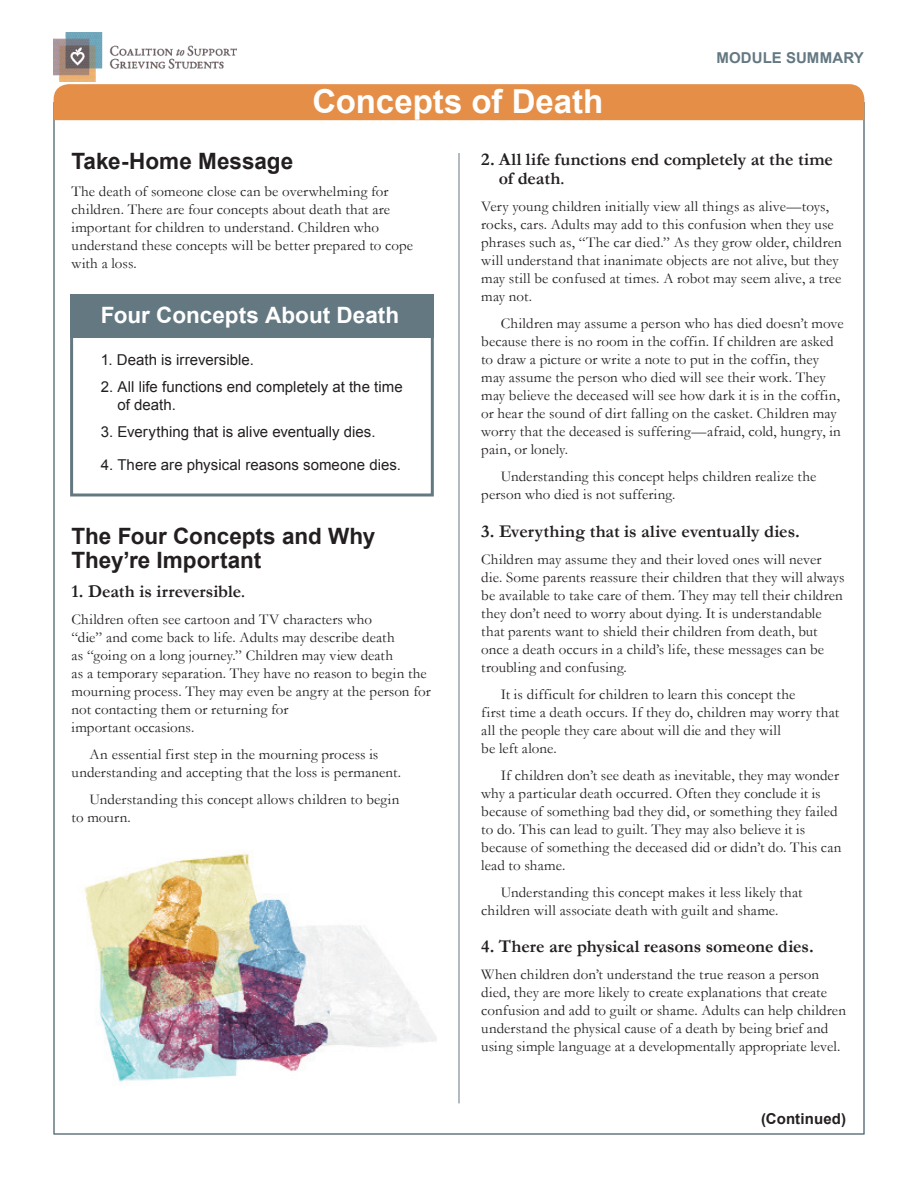
<style>
.page{position:relative;width:918px;height:1188px;background:#fff}
.page>*{position:absolute;margin:0;border:0;box-sizing:border-box;transform-origin:0 0}
.t1{font:700 33px "Arial";letter-spacing:-.005em;color:#fff}
.t2{font:700 22.5px/24px "Arial";color:#231f20}
.t3{font:700 22.5px "Arial";color:#fff}
.t4{font:700 18px/19.5px "Garamond";color:#231f20}
.t5{font:15px/18px "Garamond";letter-spacing:.01em;color:#231f20}
.t6{font:15px/18px "Arial";letter-spacing:.005em;color:#231f20}
.t7{font:700 15px "Arial";letter-spacing:.01em;color:#647882}
.t8{font:700 15px "Arial";letter-spacing:.005em;color:#231f20}
.s1{font-size:15px}
</style>
<div class="page">
<img style="left:54px;top:32px;width:182px;height:50px">
<img style="left:84px;top:853px;width:353px;height:229px">
<hr style="left:459px;top:153px;width:1px;height:950px;background:#647882">
<div style="left:70px;top:294px;width:364px;height:202px;border:3px solid #647882"></div>
<div style="left:70px;top:294px;width:364px;height:44px;background:#647882"></div>
<div style="left:54px;top:84px;width:810px;height:36px;background:#e48e48"></div>
<h1 class="t1" style="left:312px;top:89px;width:292px">Concepts of Death</h1>
<p class="t7" style="left:716px;top:53px;width:149px">MODULE SUMMARY</p>
<h2 class="t2" style="left:72px;top:152px;width:223px">Take-Home Message</h2>
<p class="t5" style="left:72px;top:184px;width:343px">The death of someone close can be overwhelming for children. There are four concepts about death that are important for children to understand. Children who understand these concepts will be better prepared to cope with a loss.</p>
<h2 class="t3" style="left:101px;top:307px;width:300px">Four Concepts About Death</h2>
<p class="t6" style="left:101px;top:352px;width:155px">1. Death is irreversible.</p>
<p class="t6" style="left:118px;top:379px;width:287px;text-indent:-17px">2. All life functions end completely at the time of death.</p>
<p class="t6" style="left:101px;top:424px;width:276px">3. Everything that is alive eventually dies.</p>
<p class="t6" style="left:101px;top:457px;width:302px">4. There are physical reasons someone dies.</p>
<h2 class="t2" style="left:72px;top:527px;width:305px">The Four Concepts and Why<br>They’re Important</h2>
<p class="t4" style="left:72px;top:583px;width:175px">1. Death is irreversible<span class="s1">.</span></p>
<p class="t5" style="left:72px;top:612px;width:361px">Children often see cartoon and TV characters who<br>“die” and come back to life. Adults may describe death<br>as “going on a long journey.” Children may view death<br>as a temporary separation. They have no reason to begin the mourning process. They may even be angry at the person for not contacting them or returning for<br>important occasions.</p>
<p class="t5" style="left:72px;top:747px;width:331px;text-align:center">An essential first step in the mourning process is understanding and accepting that the loss is permanent.</p>
<p class="t5" style="left:72px;top:792px;width:329px;text-indent:18px">Understanding this concept allows children to begin to mourn.</p>
<p class="t4" style="left:499px;top:151px;width:336px;text-indent:-17px">2. All life functions end completely at the time of death<span class="s1">.</span></p>
<p class="t5" style="left:481px;top:199px;width:362px">Very young children initially view all things as alive—toys, rocks, cars. Adults may add to this confusion when they use phrases such as, “The car died.” As they grow older, children will understand that inanimate objects are not alive, but they may still be confused at times. A robot may seem alive, a tree may not.</p>
<p class="t5" style="left:481px;top:316px;width:364px;text-indent:20px">Children may assume a person who has died doesn’t move because there is no room in the coffin. If children are asked to draw a picture or write a note to put in the coffin, they may assume the person who died will see their work. They may believe the deceased will see how dark it is in the coffin, or hear the sound of dirt falling on the casket. Children may worry that the deceased is suffering—afraid, cold, hungry, in pain, or lonely.</p>
<p class="t5" style="left:481px;top:469px;width:337px;text-indent:20px">Understanding this concept helps children realize the person who died is not suffering.</p>
<p class="t4" style="left:481px;top:523px;width:320px">3. Everything that is alive eventually dies.</p>
<p class="t5" style="left:481px;top:552px;width:365px">Children may assume they and their loved ones will never die. Some parents reassure their children that they will always be available to take care of them. They may tell their children they don’t need to worry about dying. It is understandable that parents want to shield their children from death, but once a death occurs in a child’s life, these messages can be troubling and confusing.</p>
<p class="t5" style="left:481px;top:687px;width:359px;text-indent:20px">It is difficult for children to learn this concept the<br>first time a death occurs. If they do, children may worry that all the people they care about will die and they will<br>be left alone.</p>
<p class="t5" style="left:481px;top:768px;width:362px;text-indent:20px">If children don’t see death as inevitable, they may wonder why a particular death occurred. Often they conclude it is because of something bad they did, or something they failed to do. This can lead to guilt. They may also believe it is because of something the deceased did or didn’t do. This can lead to shame.</p>
<p class="t5" style="left:481px;top:885px;width:323px;text-indent:20px">Understanding this concept makes it less likely that children will associate death with guilt and shame.</p>
<p class="t4" style="left:481px;top:939px;width:334px">4. There are physical reasons someone dies.</p>
<p class="t5" style="left:481px;top:967px;width:366px">When children don’t understand the true reason a person died, they are more likely to create explanations that create confusion and add to guilt or shame. Adults can help children understand the physical cause of a death by being brief and using simple language at a developmentally appropriate level.</p>
<p class="t8" style="left:761px;top:1113px;width:86px">(Continued)</p>
</div>
